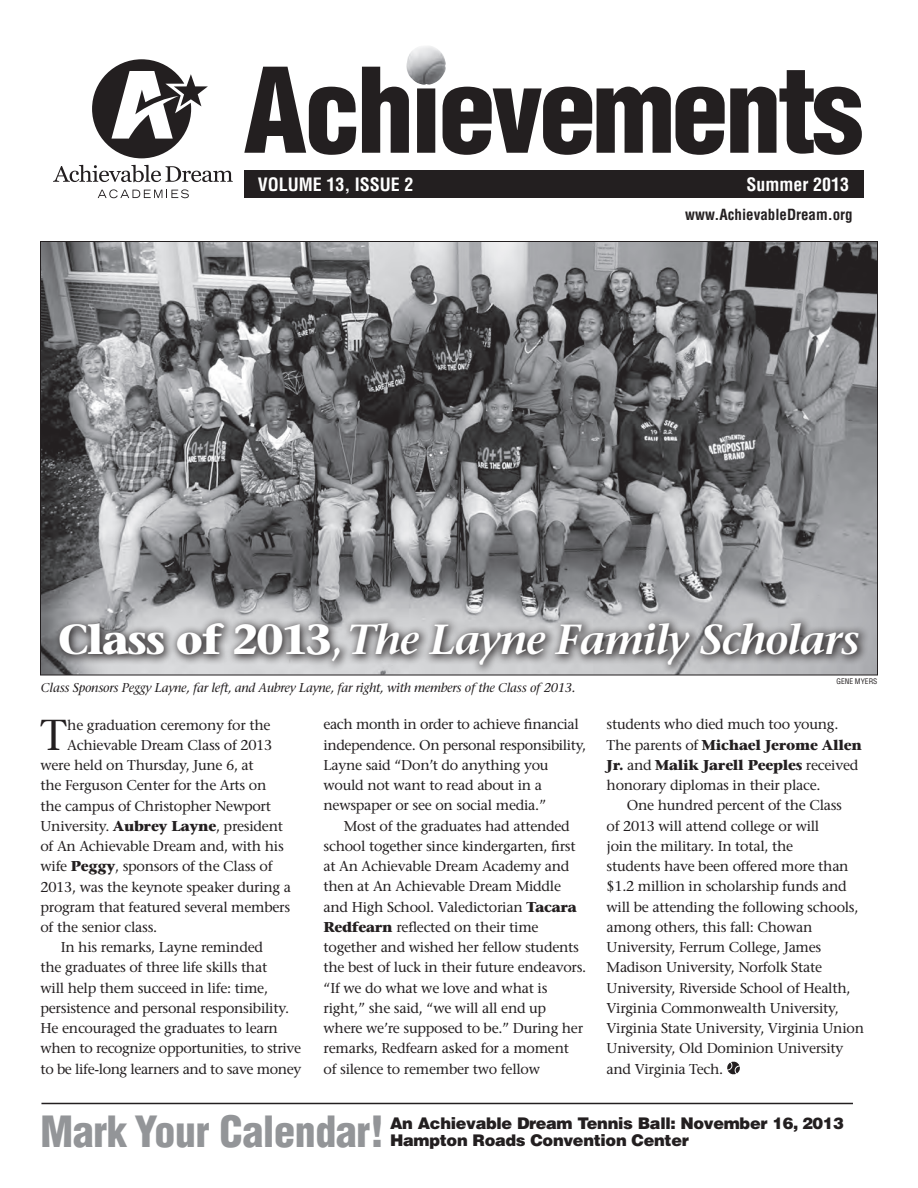
<style>
.page{position:relative;width:918px;height:1188px;background:#fff}
.page>*{position:absolute;margin:0;border:0;box-sizing:border-box;transform-origin:0 0}
.t1{font:900 condensed 114.75px "Helvetica";letter-spacing:-.035em;color:#231f20}
.t2{font:43.2px "Stone Serif";color:#231f20}
.t3{font:italic 600 42px "Stone Serif";letter-spacing:-.03em;color:#fff}
.t4{font:900 condensed 42px "Helvetica";letter-spacing:-.01em;color:#939598}
.t5{font:700 condensed 18px "Helvetica";color:#fff}
.t6{font:900 16.05px/17.7px "Helvetica";letter-spacing:-.02em;color:#231f20}
.t7{font:700 condensed 15px "Helvetica";color:#231f20}
.t8{font:14.25px/20.2px "Stone Serif";letter-spacing:-.02em;color:#231f20}
.t9{font:italic 12.75px "Stone Serif";letter-spacing:-.02em;color:#231f20}
.t10{font:condensed 7.5px "Helvetica";color:#231f20}
.s1{font-weight:700;font-style:normal}
.s2{font-style:normal}
.s3{font-weight:700}
</style>
<div class="page">
<img style="left:42px;top:243px;width:834px;height:430px">
<div style="left:244px;top:170px;width:620px;height:27px;background:#231f20"></div>
<img style="left:406px;top:46px;width:40px;height:39px">
<div style="left:92px;top:59px;width:99px;height:99px;background:#231f20;border-radius:50%"></div>
<svg style="left:111px;top:65px;width:97px;height:74px"></svg>
<svg style="left:53px;top:165px;width:180px;height:17px"></svg>
<svg style="left:98px;top:189px;width:91px;height:9px"></svg>
<div style="left:52px;top:615px;width:818px;height:60px;background:#231f20;opacity:.93"></div>
<svg style="left:727px;top:1061px;width:13px;height:14px"></svg>
<hr style="left:41px;top:1103px;width:812px;height:1px;background:#231f20">
<h1 class="t1" style="left:243px;top:39px;width:622px">Achievements</h1>
<p class="t5" style="left:258px;top:173px;width:157px">VOLUME 13, ISSUE 2</p>
<p class="t5" style="left:746px;top:173px;width:104px">Summer 2013</p>
<p class="t7" style="left:685px;top:205px;width:169px">www.AchievableDream.org</p>
<h3 class="t3" style="left:58px;top:614px;width:803px"><span class="s1">Class of 2013</span><span class="s2">,</span> The Layne Family Scholars</h3>
<p class="t9" style="left:41px;top:679px;width:536px">Class Sponsors Peggy Layne, far left, and Aubrey Layne, far right, with members of the Class of 2013.</p>
<h2 class="t2" style="left:40px;top:708px;width:28px">T</h2>
<p class="t8" style="left:67px;top:714px;width:205px">he graduation ceremony for the</p>
<p class="t8" style="left:67px;top:735px;width:207px">Achievable Dream Class of 2013</p>
<p class="t8" style="left:40px;top:755px;width:215px">were held on Thursday, June 6, at</p>
<p class="t8" style="left:40px;top:775px;width:227px">the Ferguson Center for the Arts on</p>
<p class="t8" style="left:40px;top:795px;width:232px">the campus of Christopher Newport</p>
<p class="t8" style="left:40px;top:816px;width:244px">University. <span class="s3">Aubrey Layne</span>, president</p>
<p class="t8" style="left:40px;top:836px;width:245px">of An Achievable Dream and, with his</p>
<p class="t8" style="left:40px;top:856px;width:234px">wife <span class="s3">Peggy</span>, sponsors of the Class of</p>
<p class="t8" style="left:40px;top:876px;width:252px">2013, was the keynote speaker during a</p>
<p class="t8" style="left:40px;top:897px;width:251px">program that featured several members</p>
<p class="t8" style="left:40px;top:917px;width:118px">of the senior class.</p>
<p class="t8" style="left:61px;top:937px;width:204px">In his remarks, Layne reminded</p>
<p class="t8" style="left:40px;top:957px;width:228px">the graduates of three life skills that</p>
<p class="t8" style="left:40px;top:978px;width:229px">will help them succeed in life: time,</p>
<p class="t8" style="left:40px;top:998px;width:250px">persistence and personal responsibility.</p>
<p class="t8" style="left:40px;top:1018px;width:239px">He encouraged the graduates to learn</p>
<p class="t8" style="left:40px;top:1038px;width:262px">when to recognize opportunities, to strive</p>
<p class="t8" style="left:40px;top:1059px;width:262px">to be life-long learners and to save money</p>
<p class="t8" style="left:324px;top:714px;width:264px">each month in order to achieve financial independence. On personal responsibility, Layne said “Don’t do anything you would not want to read about in a newspaper or see on social media.”</p>
<p class="t8" style="left:324px;top:816px;width:264px;text-indent:20px">Most of the graduates had attended school together since kindergarten, first at An Achievable Dream Academy and then at An Achievable Dream Middle and High School. Valedictorian <span class="s3">Tacara Redfearn</span> reflected on their time together and wished her fellow students the best of luck in their future endeavors. “If we do what we love and what is right,” she said, “we will all end up where we’re supposed to be.” During her remarks, Redfearn asked for a moment<br>of silence to remember two fellow</p>
<p class="t10" style="left:836px;top:676px;width:43px">GENE MYERS</p>
<p class="t8" style="left:607px;top:714px;width:257px">students who died much too young.<br>The parents of <span class="s3">Michael Jerome Allen Jr.</span> and <span class="s3">Malik Jarell Peeples</span> received honorary diplomas in their place.</p>
<p class="t8" style="left:607px;top:795px;width:259px;text-indent:20px">One hundred percent of the Class<br>of 2013 will attend college or will<br>join the military. In total, the<br>students have been offered more than $1.2 million in scholarship funds and will be attending the following schools, among others, this fall: Chowan University, Ferrum College, James Madison University, Norfolk State University, Riverside School of Health, Virginia Commonwealth University, Virginia State University, Virginia Union University, Old Dominion University and Virginia Tech.</p>
<h3 class="t4" style="left:40px;top:1105px;width:345px">Mark Your Calendar!</h3>
<p class="t6" style="left:390px;top:1114px;width:455px">An Achievable Dream Tennis Ball: November 16, 2013<br>Hampton Roads Convention Center</p>
</div>
